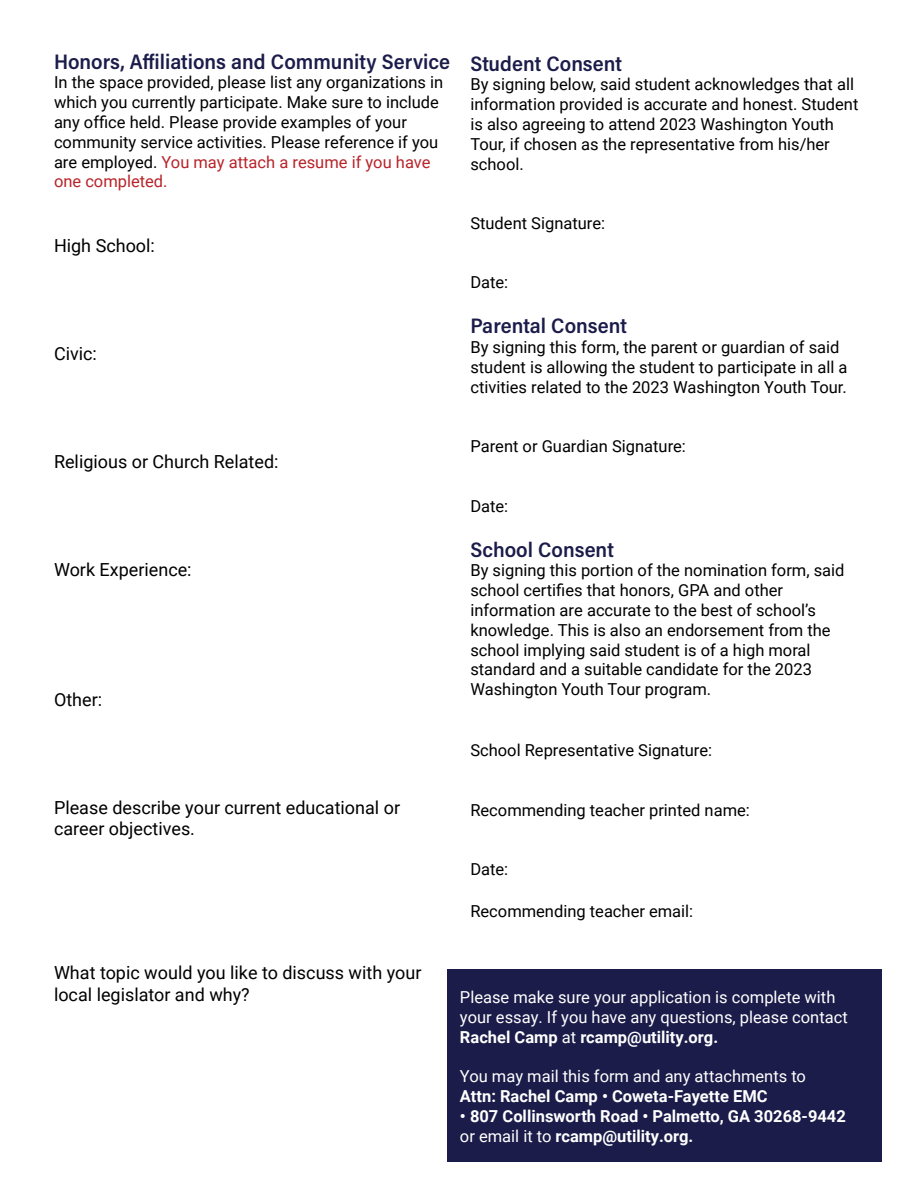
<style>
.page{position:relative;width:918px;height:1188px;background:#fff}
.page>*{position:absolute;margin:0;border:0;box-sizing:border-box;transform-origin:0 0}
.t1{font:600 21px "Acumin Pro Semi Cond";color:#1b1c4a}
.t2{font:18px/21.6px "Roboto";color:#000}
.t3{font:16.5px/19.8px "Roboto";color:#000}
.t4{font:16.5px/19.8px "Roboto";color:#fff}
.t5{font:700 16.5px/19.8px "Roboto";color:#fff}
.s1{color:#b82329}
.s2{font-weight:700}
.s3{font-weight:400}
</style>
<div class="page">
<div style="left:447px;top:969px;width:435px;height:192px;background:#1b1c4a"></div>
<p class="t1" style="left:54px;top:47px;width:398px">Honors, Affiliations and Community Service</p>
<p class="t3" style="left:54px;top:72px;width:391px">In the space provided, please list any organizations in which you currently participate. Make sure to include any office held. Please provide examples of your community service activities. Please reference if you are employed. <span class="s1">You may attach a resume if you have one completed.</span></p>
<p class="t2" style="left:54px;top:234px;width:102px">High School:</p>
<p class="t2" style="left:54px;top:342px;width:44px">Civic:</p>
<p class="t2" style="left:54px;top:450px;width:226px">Religious or Church Related:</p>
<p class="t2" style="left:54px;top:558px;width:139px">Work Experience:</p>
<p class="t2" style="left:54px;top:688px;width:50px">Other:</p>
<p class="t2" style="left:54px;top:796px;width:348px">Please describe your current educational or career objectives.</p>
<p class="t1" style="left:470px;top:49px;width:153px">Student Consent</p>
<p class="t3" style="left:470px;top:74px;width:390px">By signing below, said student acknowledges that all information provided is accurate and honest. Student is also agreeing to attend 2023 Washington Youth Tour, if chosen as the representative from his/her school.</p>
<p class="t3" style="left:470px;top:213px;width:136px">Student Signature:</p>
<p class="t3" style="left:470px;top:272px;width:39px">Date:</p>
<p class="t1" style="left:470px;top:311px;width:158px">Parental Consent</p>
<p class="t3" style="left:470px;top:337px;width:379px">By signing this form, the parent or guardian of said student is allowing the student to participate in all a ctivities related to the 2023 Washington Youth Tour.</p>
<p class="t3" style="left:470px;top:436px;width:217px">Parent or Guardian Signature:</p>
<p class="t3" style="left:470px;top:495px;width:39px">Date:</p>
<p class="t1" style="left:470px;top:535px;width:145px">School Consent</p>
<p class="t3" style="left:470px;top:560px;width:376px">By signing this portion of the nomination form, said school certifies that honors, GPA and other information are accurate to the best of school’s knowledge. This is also an endorsement from the school implying said student is of a high moral standard and a suitable candidate for the 2023<br>Washington Youth Tour program.</p>
<p class="t3" style="left:470px;top:740px;width:243px">School Representative Signature:</p>
<p class="t3" style="left:470px;top:799px;width:281px">Recommending teacher printed name:</p>
<p class="t3" style="left:470px;top:859px;width:39px">Date:</p>
<p class="t3" style="left:470px;top:900px;width:224px">Recommending teacher email:</p>
<p class="t2" style="left:54px;top:962px;width:369px">What topic would you like to discuss with your local legislator and why?</p>
<p class="t4" style="left:460px;top:987px;width:389px">Please make sure your application is complete with your essay. If you have any questions, please contact<br><span class="s2">Rachel Camp</span> at <span class="s2">rcamp@utility.org.</span></p>
<p class="t4" style="left:460px;top:1066px;width:347px">You may mail this form and any attachments to</p>
<p class="t5" style="left:460px;top:1086px;width:309px">Attn: Rachel Camp • Coweta-Fayette EMC</p>
<p class="t5" style="left:460px;top:1105px;width:387px">• 807 Collinsworth Road • Palmetto, GA 30268-9442 <span class="s3">or email it to</span> rcamp@utility.org.</p>
</div>
